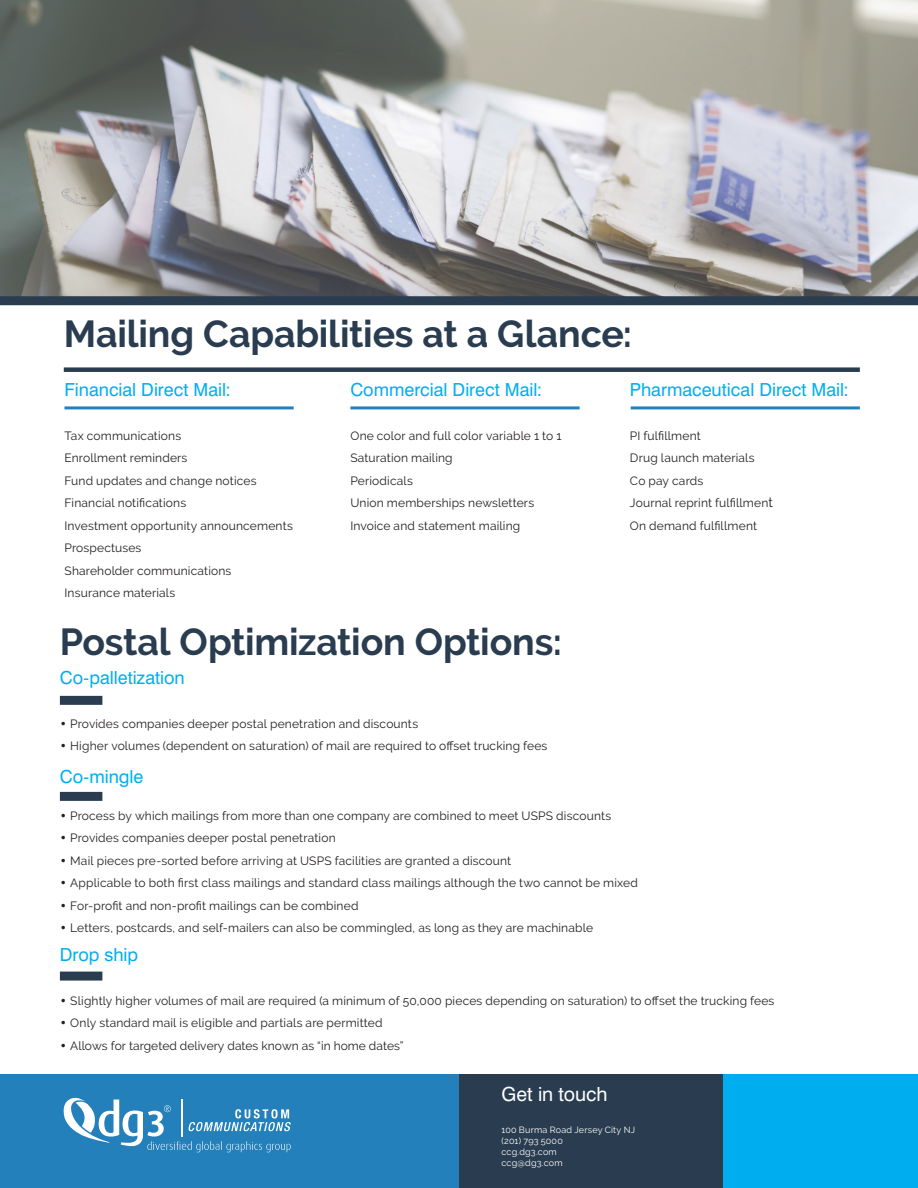
<style>
.page{position:relative;width:918px;height:1188px;background:#fff}
.page>*{position:absolute;margin:0;border:0;box-sizing:border-box;transform-origin:0 0}
.t1{font:700 37.5px "Raleway";letter-spacing:-.005em;color:#2a3d50}
.t2{font:19.5px "Swiss 721 BT";color:#fff}
.t3{font:18px "Swiss 721 BT";color:#00aeef}
.t4{font:12px "Raleway";letter-spacing:.015em;color:#231f20}
.t5{font:9px "Raleway";letter-spacing:.02em;color:#fff}
.s1{font-size:13.5px}
.s2{font-family:"Swiss 721 BT";font-weight:500}
</style>
<div class="page">
<div style="left:60px;top:792px;width:42px;height:9px;background:#2a3d50"></div>
<div style="left:60px;top:972px;width:42px;height:9px;background:#2a3d50"></div>
<hr style="left:631px;top:406px;width:229px;height:3px;background:#2380bb">
<hr style="left:350px;top:406px;width:230px;height:3px;background:#2380bb">
<hr style="left:65px;top:406px;width:229px;height:3px;background:#2380bb">
<div style="left:60px;top:696px;width:42px;height:9px;background:#2a3d50"></div>
<div style="left:64px;top:367px;width:796px;height:5px;background:#2a3d50"></div>
<img style="left:0;top:0;width:918px;height:296px">
<div style="left:0;top:296px;width:918px;height:9px;background:#2a3d50"></div>
<div style="left:0;top:1074px;width:460px;height:114px;background:#2380bb"></div>
<div style="left:459px;top:1074px;width:459px;height:114px;background:#00aeef"></div>
<div style="left:460px;top:1074px;width:263px;height:114px;background:#2a3d50"></div>
<svg style="left:63px;top:1097px;width:228px;height:55px"></svg>
<h2 class="t1" style="left:64px;top:312px;width:570px">Mailing Capabilities at a Glance:</h2>
<h3 class="t3" style="left:65px;top:379px;width:168px">Financial Direct Mail:</h3>
<p class="t4" style="left:65px;top:429px;width:118px">Tax communications</p>
<p class="t4" style="left:65px;top:451px;width:124px">Enrollment reminders</p>
<p class="t4" style="left:65px;top:474px;width:194px">Fund updates and change notices</p>
<p class="t4" style="left:65px;top:496px;width:123px">Financial notifications</p>
<p class="t4" style="left:65px;top:519px;width:230px">Investment opportunity announcements</p>
<p class="t4" style="left:65px;top:541px;width:78px">Prospectuses</p>
<p class="t4" style="left:65px;top:564px;width:168px">Shareholder communications</p>
<p class="t4" style="left:65px;top:586px;width:112px">Insurance materials</p>
<h3 class="t3" style="left:350px;top:379px;width:193px">Commercial Direct Mail:</h3>
<p class="t4" style="left:350px;top:429px;width:213px">One color and full color variable 1 to 1</p>
<p class="t4" style="left:350px;top:451px;width:104px">Saturation mailing</p>
<p class="t4" style="left:350px;top:474px;width:64px">Periodicals</p>
<p class="t4" style="left:350px;top:496px;width:185px">Union memberships newsletters</p>
<p class="t4" style="left:350px;top:519px;width:171px">Invoice and statement mailing</p>
<h3 class="t3" style="left:630px;top:379px;width:221px">Pharmaceutical Direct Mail:</h3>
<p class="t4" style="left:630px;top:429px;width:72px">PI fulfillment</p>
<p class="t4" style="left:630px;top:451px;width:126px">Drug launch materials</p>
<p class="t4" style="left:630px;top:474px;width:75px">Co pay cards</p>
<p class="t4" style="left:630px;top:496px;width:145px">Journal reprint fulfillmen<span class="s1">t</span></p>
<p class="t4" style="left:630px;top:519px;width:129px">On demand fulfillment</p>
<h2 class="t1" style="left:60px;top:620px;width:504px">Postal Optimization Options:</h2>
<h3 class="t3" style="left:60px;top:667px;width:126px">Co-palletization</h3>
<p class="t4" style="left:60px;top:717px;width:360px"><span class="s2">•</span> Provides companies deeper postal penetration and discounts</p>
<p class="t4" style="left:60px;top:739px;width:489px"><span class="s2">•</span> Higher volumes (dependent on saturation) of mail are required to offset trucking fees</p>
<h3 class="t3" style="left:60px;top:766px;width:85px">Co-mingle</h3>
<p class="t4" style="left:60px;top:809px;width:553px"><span class="s2">•</span> Process by which mailings from more than one company are combined to meet USPS discounts</p>
<p class="t4" style="left:60px;top:831px;width:277px"><span class="s2">•</span> Provides companies deeper postal penetration</p>
<p class="t4" style="left:60px;top:854px;width:453px"><span class="s2">•</span> Mail pieces pre-sorted before arriving at USPS facilities are granted a discount</p>
<p class="t4" style="left:60px;top:876px;width:580px"><span class="s2">•</span> Applicable to both first class mailings and standard class mailings although the two cannot be mixed</p>
<p class="t4" style="left:60px;top:899px;width:300px"><span class="s2">•</span> For-profit and non-profit mailings can be combined</p>
<p class="t4" style="left:60px;top:921px;width:535px"><span class="s2">•</span> Letters, postcards, and self-mailers can also be commingled, as long as they are machinable</p>
<h3 class="t3" style="left:60px;top:944px;width:80px">Drop ship</h3>
<p class="t4" style="left:60px;top:994px;width:716px"><span class="s2">•</span> Slightly higher volumes of mail are required (a minimum of 50,000 pieces depending on saturation) to offset the trucking fees</p>
<p class="t4" style="left:60px;top:1016px;width:324px"><span class="s2">•</span> Only standard mail is eligible and partials are permitted</p>
<p class="t4" style="left:60px;top:1039px;width:345px"><span class="s2">•</span> Allows for targeted delivery dates known as “in home dates”</p>
<p class="t2" style="left:502px;top:1082px;width:108px">Get in touch</p>
<p class="t5" style="left:502px;top:1125px;width:135px">100 Burma Road Jersey City NJ</p>
<p class="t5" style="left:502px;top:1136px;width:63px">(201) 793 5000</p>
<p class="t5" style="left:502px;top:1146px;width:57px">ccg.dg3.com</p>
<p class="t5" style="left:502px;top:1157px;width:63px">ccg@dg3.com</p>
</div>
